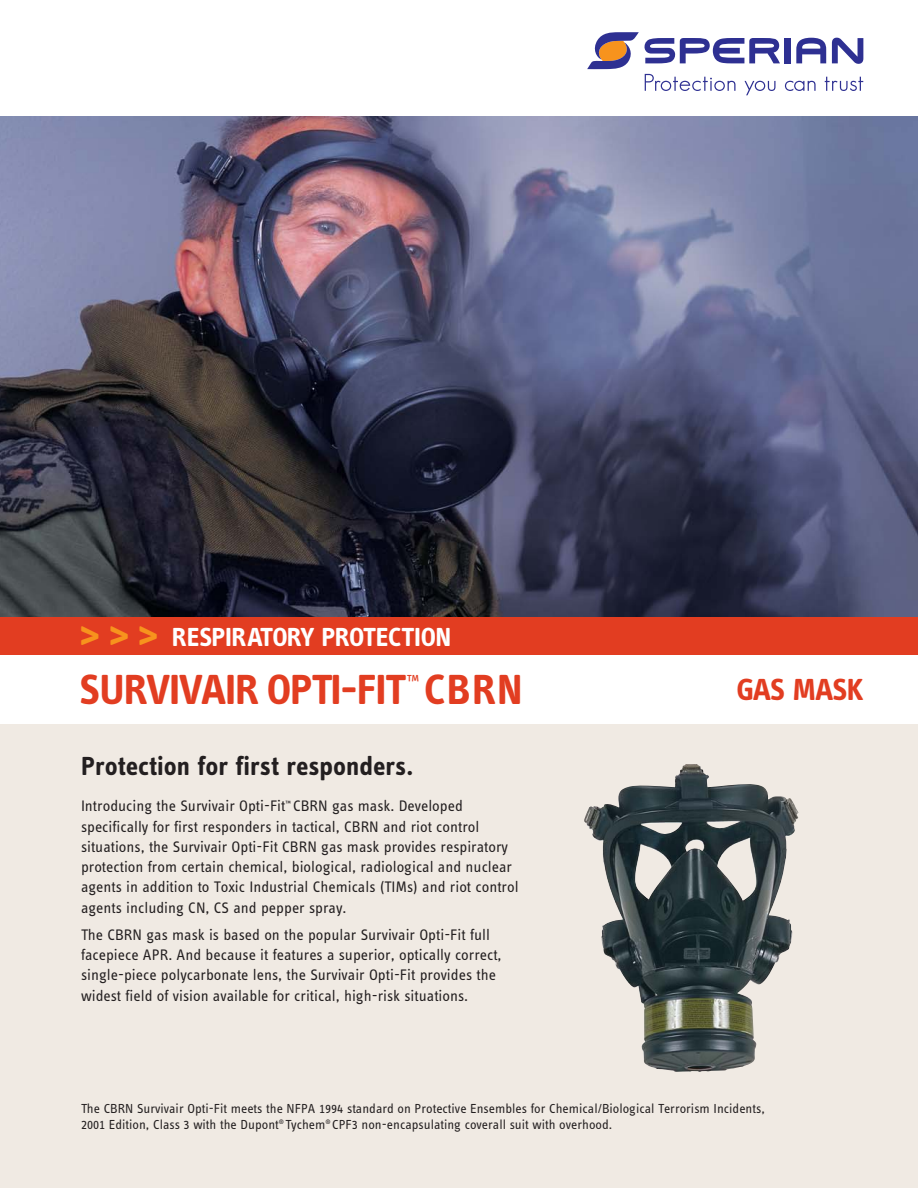
<style>
.page{position:relative;width:918px;height:1188px;background:#fff}
.page>*{position:absolute;margin:0;border:0;box-sizing:border-box;transform-origin:0 0}
.t1{font:43.5px "Info Text Bold Tf";letter-spacing:-.025em;color:#e23d21}
.t2{font:31.5px "Info Text Bold Tf";letter-spacing:-.025em;color:#e23d21}
.t3{font:27px "Info Text Bold Tf";color:#231f20}
.t4{font:27px "Info Text Bold Tf";letter-spacing:-.02em;color:#fff}
.t5{font:18px "Info Text Regular Tf";color:#e23d21}
.t6{font:15.75px/20.2px "Info Text Regular Tf";color:#231f20}
.t7{font:13.5px/16.5px "Info Text Regular Tf";color:#231f20}
.s1{font-size:45px;color:#f7931d}
</style>
<div class="page">
<div style="left:0;top:541px;width:918px;height:647px;background:#f0eae3"></div>
<img style="left:601px;top:764px;width:198px;height:308px">
<img style="left:0;top:116px;width:918px;height:501px">
<div style="left:0;top:617px;width:918px;height:39px;background:#e23d21"></div>
<div style="left:0;top:656px;width:918px;height:68px;background:#fff"></div>
<svg style="left:587px;top:32px;width:276px;height:63px"></svg>
<h3 class="t4" style="left:79px;top:627px;width:374px"><span class="s1">&gt; &gt; &gt;</span> RESPIRATORY PROTECTION</h3>
<h1 class="t1" style="left:80px;top:673px;width:445px">SURVIVAIR OPTI-FIT CBRN</h1>
<p class="t5" style="left:407px;top:674px;width:14px">™</p>
<h2 class="t2" style="left:736px;top:677px;width:129px">GAS MASK</h2>
<h3 class="t3" style="left:81px;top:756px;width:334px">Protection for first responders.</h3>
<p class="t6" style="left:81px;top:797px;width:439px">Introducing the Survivair Opti-Fit<sup>™</sup> CBRN gas mask. Developed specifically for first responders in tactical, CBRN and riot control situations, the Survivair Opti-Fit CBRN gas mask provides respiratory protection from certain chemical, biological, radiological and nuclear agents in addition to Toxic Industrial Chemicals (TIMs) and riot control agents including CN, CS and pepper spray.</p>
<p class="t6" style="left:81px;top:926px;width:422px">The CBRN gas mask is based on the popular Survivair Opti-Fit full facepiece APR. And because it features a superior, optically correct, single-piece polycarbonate lens, the Survivair Opti-Fit provides the widest field of vision available for critical, high-risk situations.</p>
<p class="t7" style="left:81px;top:1101px;width:685px">The CBRN Survivair Opti-Fit meets the NFPA 1994 standard on Protective Ensembles for Chemical/Biological Terrorism Incidents,<br>2001 Edition, Class 3 with the Dupont<sup>®</sup> Tychem<sup>®</sup> CPF3 non-encapsulating coverall suit with overhood.</p>
</div>
